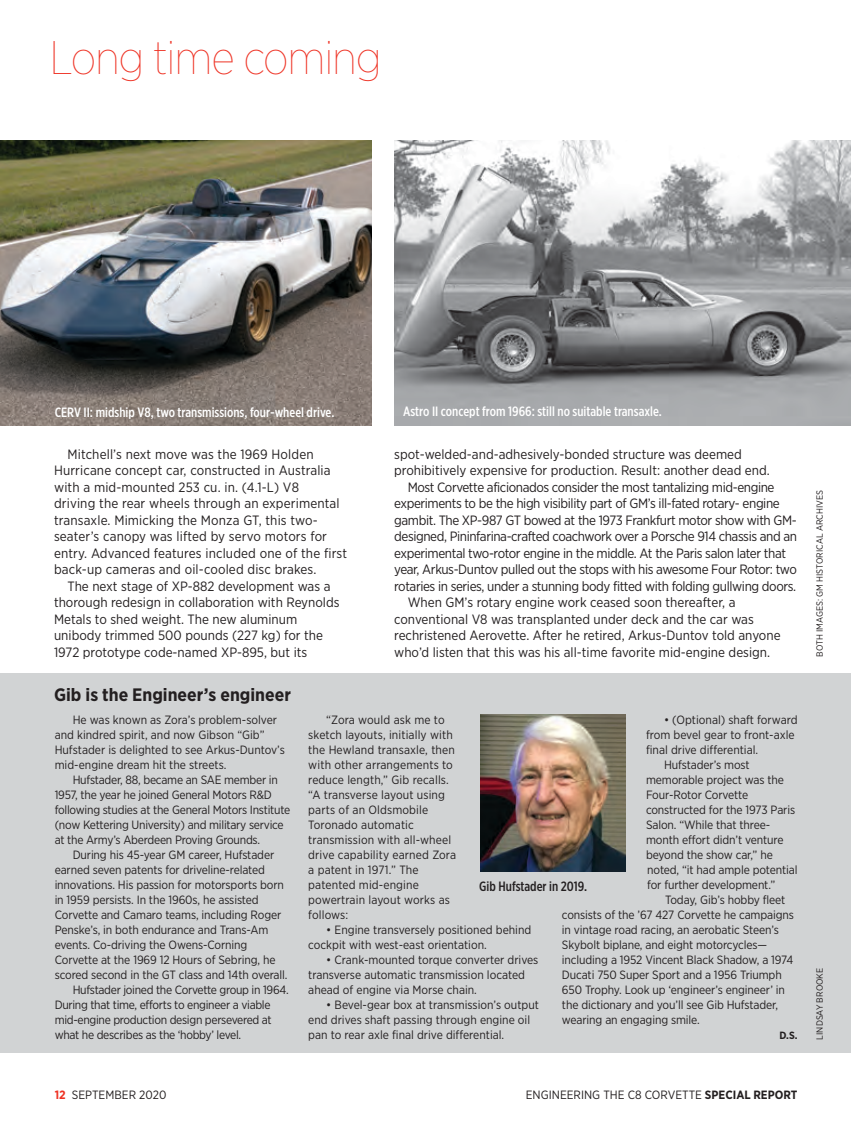
<style>
.page{position:relative;width:851px;height:1134px;background:#fff}
.page>*{position:absolute;margin:0;border:0;box-sizing:border-box;transform-origin:0 0}
.t1{font:100 47.1px "Gotham Narrow";letter-spacing:-.025em;color:#ee3224}
.t2{font:700 18px "Gotham Narrow";color:#231f20}
.t3{font:13.5px/16.5px "Gotham Narrow";color:#231f20}
.t4{font:13.5px "Gotham Narrow";letter-spacing:-.03em;color:#231f20}
.t5{font:500 13.5px "Gotham X Narrow";color:#fff}
.t6{font:500 13.5px "Gotham X Narrow";color:#231f20}
.t7{font:12px/15px "Gotham Narrow";letter-spacing:-.01em;color:#231f20}
.t8{font:12px/15px "Gotham Narrow";letter-spacing:.01em;color:#231f20}
.t9{font:700 10.5px "Gotham Narrow";color:#231f20}
.t10{font:9px "Gotham Narrow";color:#231f20}
.s1{font-weight:700;color:#ee3224}
.s2{font-weight:700}
</style>
<div class="page">
<div style="left:0;top:674px;width:850px;height:379px;background:#d1d3d4"></div>
<img style="left:0;top:141px;width:372px;height:285px">
<img style="left:394px;top:141px;width:456px;height:285px">
<img style="left:480px;top:714px;width:145px;height:158px">
<h1 class="t1" style="left:50px;top:29px;width:333px">Long time coming</h1>
<p class="t5" style="left:55px;top:404px;width:281px">CERV II: midship V8, two transmissions, four-wheel drive.</p>
<p class="t5" style="left:403px;top:403px;width:260px">Astro II concept from 1966: still no suitable transaxle.</p>
<p class="t3" style="left:54px;top:446px;width:294px;text-indent:14px">Mitchell’s next move was the 1969 Holden Hurricane concept car, constructed in Australia with a mid-mounted 253 cu. in. (4.1-L) V8<br>driving the rear wheels through an experimental transaxle. Mimicking the Monza GT, this two&shy;seater’s canopy was lifted by servo motors for entry. Advanced features included one of the first back-up cameras and oil-cooled disc brakes.</p>
<p class="t3" style="left:54px;top:578px;width:287px;text-indent:14px">The next stage of XP-882 development was a thorough redesign in collaboration with Reynolds Metals to shed weight. The new aluminum unibody trimmed 500 pounds (227 kg) for the 1972 prototype code-named XP-895, but its</p>
<p class="t3" style="left:394px;top:446px;width:349px">spot-welded-and-adhesively-bonded structure was deemed</p>
<p class="t3" style="left:394px;top:462px;width:377px">prohibitively expensive for production. Result: another dead end.</p>
<p class="t4" style="left:407px;top:479px;width:368px">Most Corvette aficionados consider the most tantalizing mid-engine</p>
<p class="t4" style="left:394px;top:495px;width:387px">experiments to be the high visibility part of GM’s ill-fated rotary- engine</p>
<p class="t4" style="left:394px;top:512px;width:404px">gambit. The XP-987 GT bowed at the 1973 Frankfurt motor show with GM-</p>
<p class="t4" style="left:394px;top:528px;width:404px">designed, Pininfarina-crafted coachwork over a Porsche 914 chassis and an</p>
<p class="t4" style="left:394px;top:545px;width:393px">experimental two-rotor engine in the middle. At the Paris salon later that</p>
<p class="t4" style="left:394px;top:561px;width:404px">year, Arkus-Duntov pulled out the stops with his awesome Four Rotor: two</p>
<p class="t4" style="left:394px;top:578px;width:403px">rotaries in series, under a stunning body fitted with folding gullwing doors.</p>
<p class="t3" style="left:407px;top:594px;width:329px">When GM’s rotary engine work ceased soon thereafter, a</p>
<p class="t3" style="left:394px;top:611px;width:361px">conventional V8 was transplanted under deck and the car was</p>
<p class="t3" style="left:394px;top:627px;width:388px">rechristened Aerovette. After he retired, Arkus-Duntov told anyone</p>
<p class="t3" style="left:394px;top:644px;width:377px">who’d listen that this was his all-time favorite mid-engine design.</p>
<h2 class="t2" style="left:54px;top:684px;width:238px">Gib is the Engineer’s engineer</h2>
<p class="t7" style="left:55px;top:712px;width:232px;text-indent:18px">He was known as Zora’s problem-solver and kindred spirit, and now Gibson “Gib” Hufstader is delighted to see Arkus-Duntov’s mid-engine dream hit the streets.</p>
<p class="t7" style="left:55px;top:772px;width:237px;text-indent:18px">Hufstader, 88, became an SAE member in 1957, the year he joined General Motors R&amp;D following studies at the General Motors Institute (now Kettering University) and military service at the Army’s Aberdeen Proving Grounds.</p>
<p class="t7" style="left:73px;top:847px;width:203px">During his 45-year GM career, Hufstader</p>
<p class="t7" style="left:55px;top:862px;width:212px">earned seven patents for driveline-related</p>
<p class="t7" style="left:55px;top:877px;width:231px">innovations. His passion for motorsports born</p>
<p class="t7" style="left:55px;top:892px;width:205px">in 1959 persists. In the 1960s, he assisted</p>
<p class="t7" style="left:55px;top:907px;width:228px">Corvette and Camaro teams, including Roger</p>
<p class="t7" style="left:55px;top:922px;width:215px">Penske’s, in both endurance and Trans-Am</p>
<p class="t7" style="left:55px;top:937px;width:194px">events. Co-driving the Owens-Corning</p>
<p class="t7" style="left:55px;top:952px;width:222px">Corvette at the 1969 12 Hours of Sebring, he</p>
<p class="t7" style="left:55px;top:967px;width:234px">scored second in the GT class and 14th overall.</p>
<p class="t7" style="left:73px;top:982px;width:217px">Hufstader joined the Corvette group in 1964.</p>
<p class="t7" style="left:55px;top:997px;width:217px">During that time, efforts to engineer a viable</p>
<p class="t7" style="left:55px;top:1012px;width:218px">mid-engine production design persevered at</p>
<p class="t7" style="left:55px;top:1027px;width:188px">what he describes as the ‘hobby’ level.</p>
<p class="t7" style="left:664px;top:712px;width:135px">• (Optional) shaft forward</p>
<p class="t7" style="left:646px;top:727px;width:150px">from bevel gear to front-axle</p>
<p class="t7" style="left:646px;top:742px;width:114px">final drive differential.</p>
<p class="t7" style="left:664px;top:757px;width:87px">Hufstader’s most</p>
<p class="t7" style="left:646px;top:772px;width:139px">memorable project was the</p>
<p class="t7" style="left:646px;top:787px;width:104px">Four-Rotor Corvette</p>
<p class="t7" style="left:646px;top:802px;width:151px">constructed for the 1973 Paris</p>
<p class="t7" style="left:646px;top:817px;width:126px">Salon. “While that three-</p>
<p class="t7" style="left:646px;top:832px;width:139px">month effort didn’t venture</p>
<p class="t7" style="left:646px;top:847px;width:128px">beyond the show car,” he</p>
<p class="t7" style="left:647px;top:862px;width:152px">noted, “it had ample potential</p>
<p class="t7" style="left:647px;top:877px;width:130px">for further development.”</p>
<p class="t7" style="left:665px;top:892px;width:122px">Today, Gib’s hobby fleet</p>
<p class="t7" style="left:562px;top:907px;width:233px">consists of the ’67 427 Corvette he campaigns</p>
<p class="t7" style="left:562px;top:922px;width:218px">in vintage road racing, an aerobatic Steen’s</p>
<p class="t7" style="left:562px;top:937px;width:207px">Skybolt biplane, and eight motorcycles—</p>
<p class="t7" style="left:562px;top:952px;width:233px">including a 1952 Vincent Black Shadow, a 1974</p>
<p class="t7" style="left:562px;top:967px;width:221px">Ducati 750 Super Sport and a 1956 Triumph</p>
<p class="t7" style="left:562px;top:982px;width:224px">650 Trophy. Look up ‘engineer’s engineer’ in</p>
<p class="t7" style="left:562px;top:997px;width:217px">the dictionary and you’ll see Gib Hufstader,</p>
<p class="t7" style="left:562px;top:1012px;width:139px">wearing an engaging smile.</p>
<p class="t9" style="left:779px;top:1029px;width:20px">D.S.</p>
<p class="t8" style="left:308px;top:712px;width:149px;text-indent:18px">“Zora would ask me to sketch layouts, initially with the Hewland transaxle, then with other arrangements to reduce length,” Gib recalls. “A transverse layout using parts of an Oldsmobile<br>Toronado automatic transmission with all-wheel drive capability earned Zora a patent in 1971.” The patented mid-engine powertrain layout works as follows:</p>
<p class="t7" style="left:308px;top:922px;width:224px;text-indent:18px">• Engine transversely positioned behind cockpit with west-east orientation.</p>
<p class="t7" style="left:308px;top:952px;width:232px;text-indent:18px">• Crank-mounted torque converter drives transverse automatic transmission located ahead of engine via Morse chain.</p>
<p class="t7" style="left:308px;top:997px;width:232px;text-indent:18px">• Bevel-gear box at transmission’s output end drives shaft passing through engine oil pan to rear axle final drive differential.</p>
<p class="t6" style="left:479px;top:878px;width:109px">Gib Hufstader in 2019.</p>
<p class="t10" style="left:814px;top:657px;width:168px;rotate:-90deg">BOTH IMAGES: GM HISTORICAL ARCHIVES</p>
<p class="t10" style="left:814px;top:1040px;width:73px;rotate:-90deg">LINDSAY BROOKE</p>
<p class="t7" style="left:55px;top:1087px;width:113px"><span class="s1">12</span> SEPTEMBER 2020</p>
<p class="t7" style="left:526px;top:1087px;width:273px">ENGINEERING THE C8 CORVETTE <span class="s2">SPECIAL REPORT</span></p>
</div>
